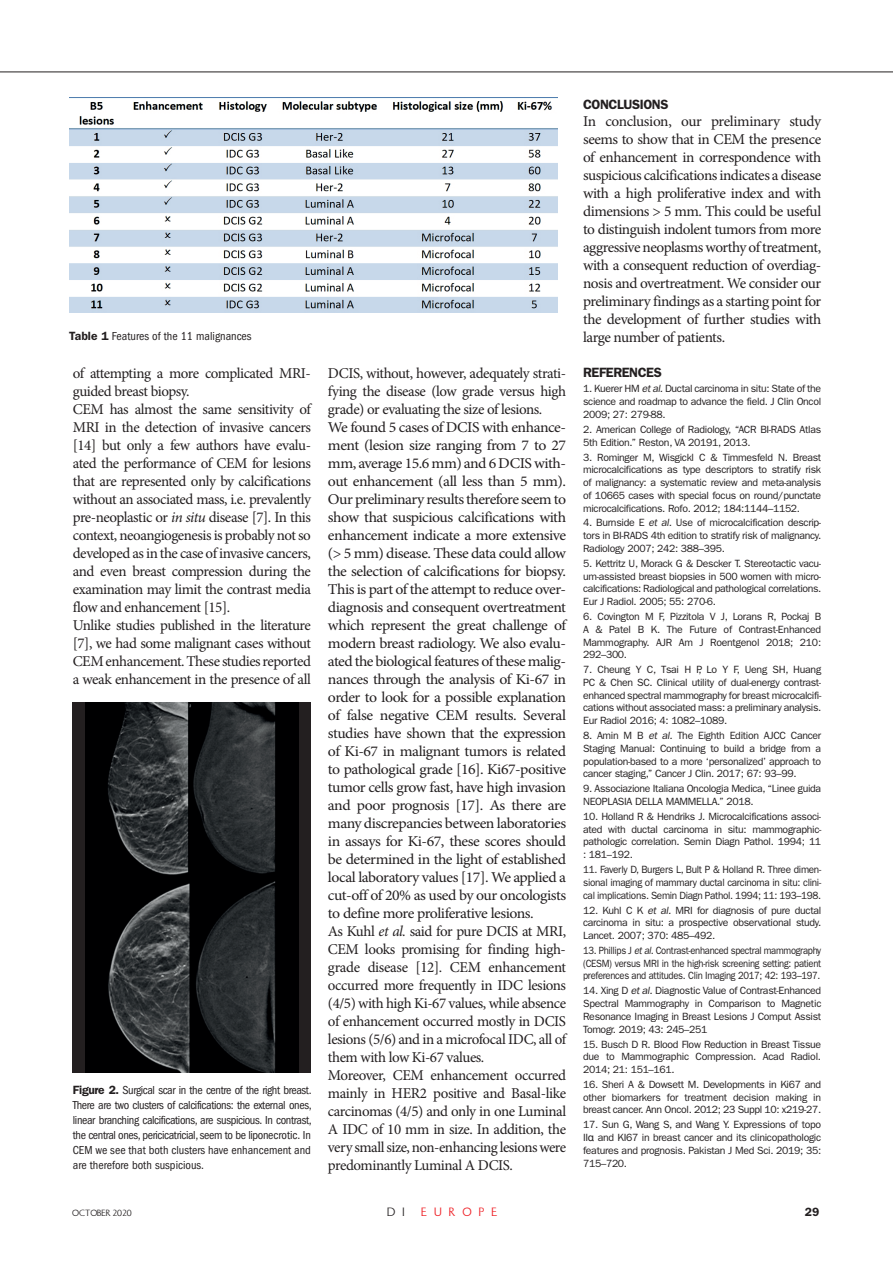
<style>
.page{position:relative;width:893px;height:1263px;background:#fff}
.page>*{position:absolute;margin:0;border:0;box-sizing:border-box;transform-origin:0 0}
.t1{font:15px/18px "Minion Pro";letter-spacing:-.03em;color:#231f20}
.t2{font:600 13.5px "ITC Franklin Gothic Std";letter-spacing:-.03em;color:#231f20}
.t3{font:condensed 12px/15px "ITC Franklin Gothic Std";color:#231f20;text-align:justify}
.t4{font:12px "OPTI Susan";letter-spacing:.6em;color:#ee1d23}
.t5{font:12px "OPTI Susan";color:#231f20}
.t6{font:600 12px "ITC Franklin Gothic Std";color:#231f20}
.t7{font:10.5px/12.8px "ITC Franklin Gothic Std";letter-spacing:-.03em;color:#231f20;text-align:justify}
.t8{font:10.5px/12.8px "ITC Franklin Gothic Std";letter-spacing:-.03em;color:#231f20;text-align:justify;scale:.9 1}
.t9{font:10.5px/12.8px "ITC Franklin Gothic Std";letter-spacing:-.03em;color:#231f20;text-align:justify;scale:.95 1}
.t10{font:9px "OPTI Susan";color:#231f20}
.s1{font-weight:600;font-stretch:normal}
.s2{font-style:italic}
.s3{font-family:"Helvetica"}
</style>
<div class="page">
<hr style="left:0;top:72px;width:893px;height:1px;background:#231f20">
<img style="left:69px;top:98px;width:489px;height:215px">
<div style="left:73px;top:702px;width:238px;height:371px;background:#231f20"></div>
<img style="left:85px;top:702px;width:214px;height:371px">
<p class="t3" style="left:69px;top:329px;width:184px"><span class="s1">Table 1</span> Features of the 11 malignances</p>
<p class="t1" style="left:73px;top:364px;width:240px">of attempting a more complicated MRI&shy;guided breast biopsy.<br>CEM has almost the same sensitivity of MRI in the detection of invasive cancers [14] but only a few authors have evalu&shy;ated the performance of CEM for lesions that are represented only by calcifications without an associated mass, i.e. prevalently pre-neoplastic or <span class="s2">in situ</span> disease [7]. In this context, neoangiogenesis is probably not so developed as in the case of invasive cancers, and even breast compression during the examination may limit the contrast media flow and enhancement [15].<br>Unlike studies published in the literature [7], we had some malignant cases without CEM enhancement. These studies reported a weak enhancement in the presence of all</p>
<p class="t1" style="left:328px;top:364px;width:240px">DCIS, without, however, adequately strati&shy;fying the disease (low grade versus high grade) or evaluating the size of lesions.<br>We found 5 cases of DCIS with enhance&shy;ment (lesion size ranging from 7 to 27 mm, average 15.6 mm) and 6 DCIS with&shy;out enhancement (all less than 5 mm).<br>Our preliminary results therefore seem to show that suspicious calcifications with enhancement indicate a more extensive (&gt; 5 mm) disease. These data could allow the selection of calcifications for biopsy.<br>This is part of the attempt to reduce over&shy;diagnosis and consequent overtreatment which represent the great challenge of modern breast radiology. We also evalu&shy;ated the biological features of these malig&shy;nances through the analysis of Ki-67 in order to look for a possible explanation of false negative CEM results. Several studies have shown that the expression of Ki-67 in malignant tumors is related to pathological grade [16]. Ki67-positive tumor cells grow fast, have high invasion and poor prognosis [17]. As there are many discrepancies between laboratories in assays for Ki-67, these scores should be determined in the light of established local laboratory values [17]. We applied a cut-off of 20% as used by our oncologists to define more proliferative lesions.<br>As Kuhl <span class="s2">et al.</span> said for pure DCIS at MRI, CEM looks promising for finding high&shy;grade disease [12]. CEM enhancement occurred more frequently in IDC lesions (4/5) with high Ki-67 values, while absence of enhancement occurred mostly in DCIS lesions (5/6) and in a microfocal IDC, all of them with low Ki-67 values.<br>Moreover, CEM enhancement occurred mainly in HER2 positive and Basal-like carcinomas (4/5) and only in one Luminal A IDC of 10 mm in size. In addition, the very small size, non-enhancing lesions were predominantly Luminal A DCIS.</p>
<p class="t3" style="left:73px;top:1082px;width:240px"><span class="s1">Figure 2.</span> Surgical scar in the centre of the right breast.<br>There are two clusters of calcifications: the external ones, linear branching calcifications, are suspicious. In contrast, the central ones, pericicatricial, seem to be liponecrotic. In CEM we see that both clusters have enhancement and are therefore both suspicious.</p>
<p class="t2" style="left:583px;top:96px;width:87px">CONCLUSIONS</p>
<p class="t1" style="left:583px;top:112px;width:240px;text-align:justify">In conclusion, our preliminary study seems to show that in CEM the presence of enhancement in correspondence with suspicious calcifications indicates a disease with a high proliferative index and with dimensions &gt; 5 mm. This could be useful to distinguish indolent tumors from more aggressive neoplasms worthy of treatment, with a consequent reduction of overdiag&shy;nosis and overtreatment. We consider our preliminary findings as a starting point for the development of further studies with large number of patients.</p>
<p class="t2" style="left:583px;top:365px;width:80px">REFERENCES</p>
<p class="t7" style="left:583px;top:383px;width:240px">1. Kuerer HM <span class="s2">etal.</span>Ductal carcinoma in situ: State of the science and roadmap to advance the field. J Clin Oncol 2009; 27: 279-88.</p>
<p class="t7" style="left:583px;top:423px;width:240px">2. American College of Radiology, “ACR BI-RADS Atlas<br>5th Edition.” Reston, VA 20191, 2013.</p>
<p class="t7" style="left:583px;top:451px;width:240px">3. Rominger M, Wisgickl C &amp; Timmesfeld N. Breast microcalcifications as type descriptors to stratify risk of malignancy: a systematic review and meta-analysis of 10665 cases with special focus on round/punctate microcalcifications. Rofo. 2012; 184:1144–1152.</p>
<p class="t7" style="left:583px;top:517px;width:240px">4. Burnside E <span class="s2">et al.</span> Use of microcalcification descrip&shy;tors in BI-RADS 4th edition to stratify risk of malignancy.<br>Radiology 2007; 242: 388–395.</p>
<p class="t7" style="left:583px;top:557px;width:240px">5. Kettritz U, Morack G &amp; Descker T. Stereotactic vacu&shy;um-assisted breast biopsies in 500 women with micro&shy;calcifications: Radiological and pathological correlations.<br>Eur J Radiol. 2005; 55: 270-6.</p>
<p class="t7" style="left:583px;top:610px;width:240px">6. Covington M F, Pizzitola V J, Lorans R, Pockaj B A &amp; Patel B K. The Future of Contrast-Enhanced Mammography. AJR Am J Roentgenol 2018; 210:<br>292–300.</p>
<p class="t7" style="left:583px;top:663px;width:240px">7. Cheung Y C, Tsai H P, Lo Y F, Ueng SH, Huang PC &amp; Chen SC. Clinical utility of dual-energy contrast&shy;enhanced spectral mammography for breast microcalcifi&shy;cations without associated mass: a preliminary analysis.<br>Eur Radiol 2016; 4: 1082–1089.</p>
<p class="t7" style="left:583px;top:729px;width:240px">8. Amin M B <span class="s2">et al.</span> The Eighth Edition AJCC Cancer Staging Manual: Continuing to build a bridge from a population-based to a more ‘personalized’ approach to cancer staging,” Cancer J Clin. 2017; 67: 93–99.</p>
<p class="t7" style="left:583px;top:782px;width:240px">9. Associazione Italiana Oncologia Medica, “Linee guida<br>NEOPLASIA DELLA MAMMELLA.” 2018.</p>
<p class="t7" style="left:583px;top:810px;width:240px">10. Holland R &amp; Hendriks J. Microcalcifications associ&shy;ated with ductal carcinoma in situ: mammographic&shy;pathologic correlation. Semin Diagn Pathol. 1994; 11 : 181–192.</p>
<p class="t9" style="left:583px;top:863px;width:252px">11. Faverly D, Burgers L, Bult P &amp; Holland R. Three dimen&shy;sional imaging of mammary ductal carcinoma in situ: clini&shy;cal implications. Semin Diagn Pathol. 1994; 11: 193–198.</p>
<p class="t7" style="left:583px;top:904px;width:240px">12. Kuhl C K <span class="s2">et al.</span> MRI for diagnosis of pure ductal carcinoma in situ: a prospective observational study.<br>Lancet. 2007; 370: 485–492.</p>
<p class="t8" style="left:583px;top:944px;width:266px">13. Phillips J <span class="s2">etal.</span>Contrast-enhanced spectral mammography (CESM) versus MRI in the high-risk screening setting: patient preferences and attitudes. Clin Imaging 2017; 42: 193–197.</p>
<p class="t7" style="left:583px;top:984px;width:240px">14. Xing D <span class="s2">etal.</span>Diagnostic Value of Contrast-Enhanced Spectral Mammography in Comparison to Magnetic Resonance Imaging in Breast Lesions J Comput Assist Tomogr. 2019; 43: 245–251</p>
<p class="t7" style="left:583px;top:1038px;width:240px">15. Busch D R. Blood Flow Reduction in Breast Tissue due to Mammographic Compression. Acad Radiol.<br>2014; 21: 151–161.</p>
<p class="t7" style="left:583px;top:1078px;width:240px">16. Sheri A &amp; Dowsett M. Developments in Ki67 and other biomarkers for treatment decision making in breast cancer. Ann Oncol. 2012; 23 Suppl 10: x219-27.</p>
<p class="t7" style="left:583px;top:1118px;width:240px">17. Sun G, Wang S, and Wang Y. Expressions of topo II<span class="s3">α</span> and KI67 in breast cancer and its clinicopathologic features and prognosis. Pakistan J Med Sci. 2019; 35:<br>715–720.</p>
<p class="t10" style="left:72px;top:1208px;width:61px">OCTOBER 2020</p>
<p class="t5" style="left:387px;top:1205px;width:19px">D I</p>
<p class="t4" style="left:421px;top:1205px;width:77px">EUROPE</p>
<p class="t6" style="left:805px;top:1205px;width:16px">29</p>
</div>
